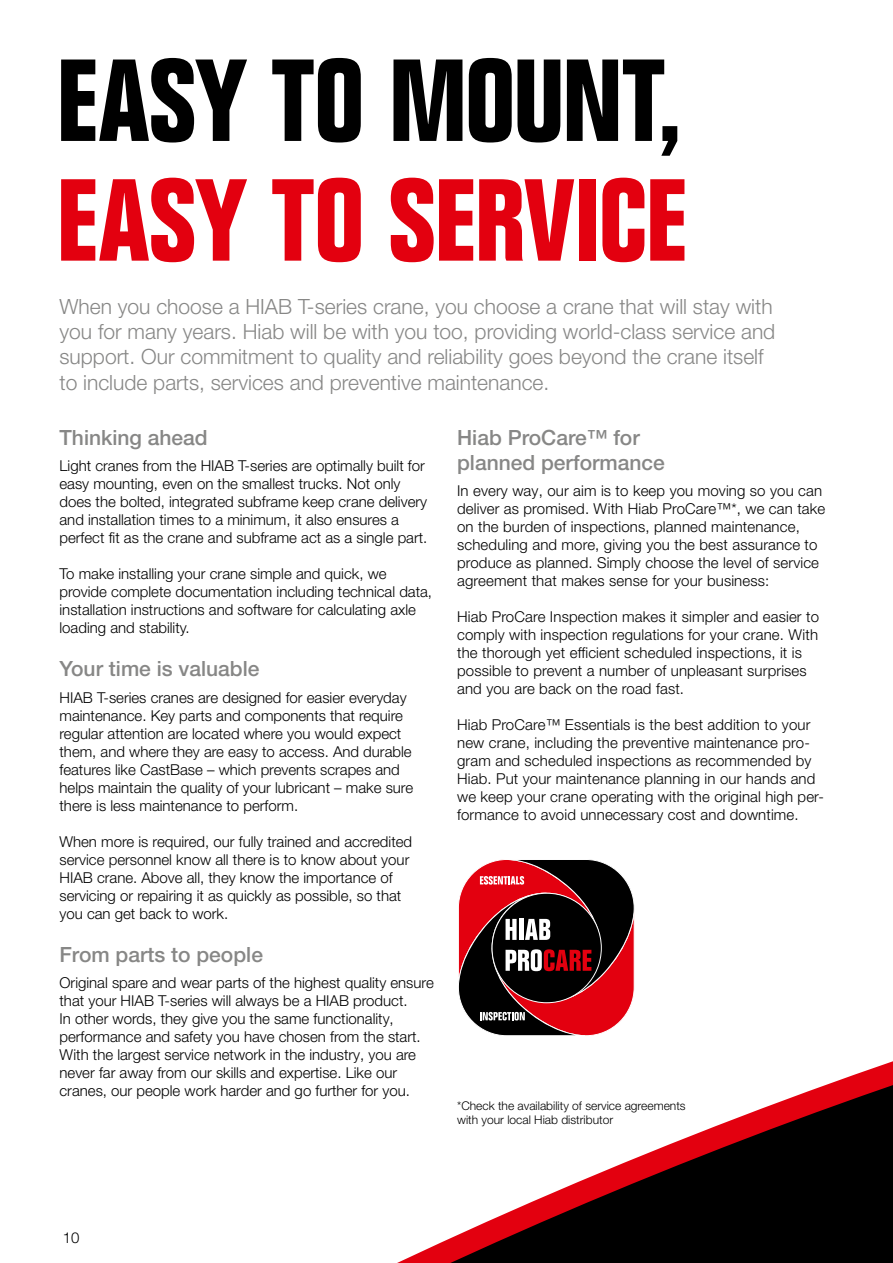
<style>
.page{position:relative;width:893px;height:1263px;background:#fff}
.page>*{position:absolute;margin:0;border:0;box-sizing:border-box;transform-origin:0 0}
.t1{font:700 condensed 114px "Folio Std";letter-spacing:-.01em;color:#e3000f}
.t2{font:700 condensed 114px "Folio Std";letter-spacing:-.005em;color:#000}
.t3{font:300 21px/25.2px "Helvetica Neue LT Pro";color:#878786}
.t4{font:500 21px/25.2px "Helvetica Neue LT Pro";color:#878786}
.t5{font:300 15px/18px "Helvetica Neue LT Pro";color:#000}
.t6{font:300 15px/18px "Helvetica Neue LT Std";color:#000}
.t7{font:300 12px/14.4px "Helvetica Neue LT Pro";color:#000}
.s1{font-family:"Helvetica Neue LT Std"}
</style>
<div class="page">
<svg style="left:397px;top:1061px;width:496px;height:202px"></svg>
<svg style="left:458px;top:859px;width:177px;height:177px"></svg>
<h1 class="t2" style="left:56px;top:38px;width:627px">EASY TO MOUNT,</h1>
<h1 class="t1" style="left:56px;top:157px;width:633px">EASY TO SERVICE</h1>
<p class="t3" style="left:60px;top:293px;width:717px">When you choose a HIAB T-series crane, you choose a crane that will stay with you for many years. Hiab will be with you too, providing world-class service and support. Our commitment to quality and reliability goes beyond the crane itself to include parts, services and preventive maintenance.</p>
<h2 class="t4" style="left:457px;top:424px;width:209px">Hiab ProCare™ for planned performance</h2>
<p class="t5" style="left:457px;top:481px;width:370px">In every way, our aim is to keep you moving so you can deliver as promised. With Hiab ProCare™*, we can take on the burden of inspections, planned maintenance, scheduling and more, giving you the best assurance to produce as planned. Simply choose the level of service agreement that makes sense for your business:</p>
<p class="t5" style="left:457px;top:607px;width:363px">Hiab ProCare Inspection makes it simpler and easier to comply with inspection regulations for your crane. With the thorough yet efficient scheduled inspections, it is possible to prevent a number of unpleasant surprises and you are back on the road fast.</p>
<p class="t5" style="left:457px;top:715px;width:368px">Hiab ProCare™ Essentials is the best addition to your new crane, including the preventive maintenance pro&shy;gram and scheduled inspections as recommended by Hiab. Put your maintenance planning in our hands and we keep your crane operating with the original high per&shy;formance to avoid unnecessary cost and downtime.</p>
<h2 class="t4" style="left:60px;top:424px;width:150px">Thinking ahead</h2>
<p class="t6" style="left:60px;top:456px;width:369px">Light cranes from the HIAB T-series are optimally built for easy mounting, even on the smallest trucks. Not only does the bolted, integrated subframe keep crane delivery and installation times to a minimum, it also ensures a perfect fit as the crane and subframe act as a single part.</p>
<p class="t6" style="left:60px;top:564px;width:374px">To make installing your crane simple and quick, we provide complete documentation including technical data, installation instructions and software for calculating axle loading and stability.</p>
<h2 class="t4" style="left:60px;top:656px;width:201px">Your ti<span class="s1">me is valua</span>ble</h2>
<p class="t5" style="left:60px;top:688px;width:355px">HIAB T-series cranes are designed for easier everyday maintenance. Key parts and components that require regular attention are located where you would expect them, and where they are easy to access. And durable features like CastBase – which prevents scrapes and helps maintain the quality of your lubricant – make sure there is less maintenance to perform.</p>
<p class="t5" style="left:60px;top:832px;width:354px">When more is required, our fully trained and accredited service personnel know all there is to know about your HIAB crane. Above all, they know the importance of servicing or repairing it as quickly as possible, so that you can get back to work.</p>
<h2 class="t4" style="left:60px;top:942px;width:205px">From parts to people</h2>
<p class="t5" style="left:60px;top:974px;width:376px">Original spare and wear parts of the highest quality ensure that your HIAB T-series will always be a HIAB product.<br>In other words, they give you the same functionality, performance and safety you have chosen from the start.<br>With the largest service network in the industry, you are never far away from our skills and expertise. Like our cranes, our people work harder and go further for you.</p>
<p class="t7" style="left:457px;top:1098px;width:230px">*Check the availability of service agreements with your local Hiab distributor</p>
<p class="t6" style="left:63px;top:1228px;width:18px">10</p>
</div>
